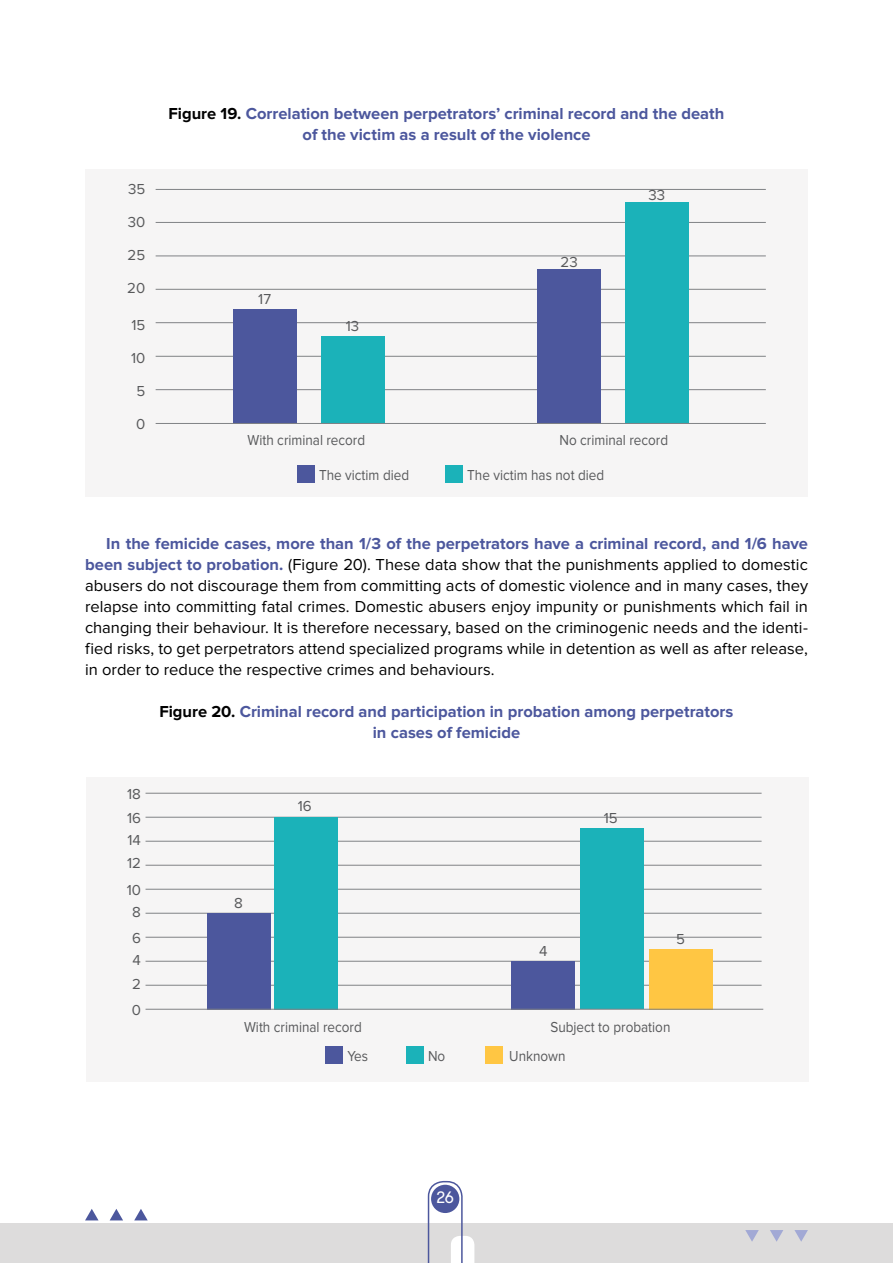
<style>
.page{position:relative;width:893px;height:1263px;background:#fff}
.page>*{position:absolute;margin:0;border:0;box-sizing:border-box;transform-origin:0 0}
.t1{font:16.5px/21px "Proxima Nova";color:#000;text-align:justify}
.t2{font:700 16.5px/21px "Proxima Nova";color:#4c579d;text-align:center}
.t3{font:16.5px "GT Walsheim Pro";color:#fff}
.t4{font:15px "Proxima Nova";color:#58595b;scale:.9 1}
.t5{font:15px/23px "Proxima Nova";color:#58595b}
.s1{color:#000}
.s2{font-weight:700;color:#4c579d}
</style>
<div class="page">
<div style="left:0;top:1224px;width:893px;height:39px;background:#dddcdc"></div>
<svg style="left:428px;top:1181px;width:46px;height:82px"></svg>
<svg style="left:85px;top:1209px;width:14px;height:11px"></svg>
<svg style="left:110px;top:1209px;width:13px;height:11px"></svg>
<svg style="left:134px;top:1209px;width:14px;height:11px"></svg>
<svg style="left:745px;top:1230px;width:14px;height:12px"></svg>
<svg style="left:770px;top:1230px;width:13px;height:12px"></svg>
<svg style="left:794px;top:1230px;width:14px;height:12px"></svg>
<div style="left:86px;top:777px;width:722px;height:304px;background:#f6f5f5"></div>
<div style="left:85px;top:169px;width:723px;height:328px;background:#f6f5f5"></div>
<hr style="left:156px;top:189px;width:610px;height:1px;background:#808285">
<hr style="left:156px;top:222px;width:610px;height:1px;background:#808285">
<hr style="left:156px;top:256px;width:610px;height:1px;background:#808285">
<hr style="left:156px;top:289px;width:610px;height:1px;background:#808285">
<hr style="left:156px;top:322px;width:610px;height:1px;background:#808285">
<hr style="left:156px;top:356px;width:610px;height:1px;background:#808285">
<hr style="left:156px;top:389px;width:610px;height:1px;background:#808285">
<div style="left:233px;top:309px;width:64px;height:114px;background:#4c579d"></div>
<div style="left:321px;top:336px;width:63px;height:87px;background:#1bb2b9"></div>
<div style="left:537px;top:269px;width:64px;height:154px;background:#4c579d"></div>
<div style="left:625px;top:202px;width:64px;height:221px;background:#1bb2b9"></div>
<div style="left:297px;top:465px;width:17px;height:17px;background:#4c579d"></div>
<div style="left:446px;top:465px;width:17px;height:17px;background:#1bb2b9"></div>
<hr style="left:156px;top:423px;width:610px;height:1px;background:#808285">
<hr style="left:146px;top:889px;width:616px;height:1px;background:#808285">
<hr style="left:146px;top:913px;width:616px;height:1px;background:#808285">
<hr style="left:146px;top:793px;width:616px;height:1px;background:#808285">
<hr style="left:146px;top:817px;width:616px;height:1px;background:#808285">
<hr style="left:146px;top:841px;width:616px;height:1px;background:#808285">
<hr style="left:146px;top:865px;width:616px;height:1px;background:#808285">
<hr style="left:146px;top:937px;width:616px;height:1px;background:#808285">
<hr style="left:146px;top:961px;width:616px;height:1px;background:#808285">
<hr style="left:146px;top:985px;width:616px;height:1px;background:#808285">
<div style="left:207px;top:913px;width:64px;height:96px;background:#4c579d"></div>
<div style="left:274px;top:817px;width:63px;height:192px;background:#1bb2b9"></div>
<div style="left:511px;top:961px;width:64px;height:48px;background:#4c579d"></div>
<div style="left:580px;top:828px;width:63px;height:181px;background:#1bb2b9"></div>
<div style="left:326px;top:1047px;width:17px;height:17px;background:#4c579d"></div>
<div style="left:407px;top:1047px;width:17px;height:17px;background:#1bb2b9"></div>
<div style="left:649px;top:949px;width:63px;height:60px;background:#ffc643"></div>
<div style="left:486px;top:1047px;width:17px;height:17px;background:#ffc643"></div>
<hr style="left:146px;top:1009px;width:617px;height:1px;background:#808285">
<p class="t5" style="left:128px;top:177px;width:19px">35</p>
<p class="t5" style="left:128px;top:210px;width:19px">30</p>
<p class="t5" style="left:128px;top:243px;width:19px">25</p>
<p class="t5" style="left:127px;top:276px;width:19px">20</p>
<p class="t5" style="left:131px;top:313px;width:15px">15</p>
<p class="t5" style="left:131px;top:346px;width:16px">10</p>
<p class="t5" style="left:136px;top:379px;width:10px">5</p>
<p class="t5" style="left:136px;top:412px;width:11px">0</p>
<p class="t2" style="left:168px;top:104px;width:557px"><span class="s1">Figure 19.</span> Correlation between perpetrators’ criminal record and the death of the victim as a result of the violence</p>
<p class="t5" style="left:258px;top:288px;width:14px">17</p>
<p class="t5" style="left:346px;top:315px;width:15px">13</p>
<p class="t5" style="left:561px;top:251px;width:19px">23</p>
<p class="t5" style="left:649px;top:184px;width:18px">33</p>
<p class="t4" style="left:247px;top:431px;width:132px">With criminal record</p>
<p class="t4" style="left:559px;top:431px;width:122px">No criminal record</p>
<p class="t4" style="left:319px;top:466px;width:102px">The victim died</p>
<p class="t4" style="left:467px;top:466px;width:154px">The victim has not died</p>
<p class="t1" style="left:85px;top:533px;width:724px;text-indent:21px"><span class="s2">In the femicide cases, more than 1/3 of the perpetrators have a criminal record, and 1/6 have been subject to probation.</span> (Figure 20). These data show that the punishments applied to domestic abusers do not discourage them from committing acts of domestic violence and in many cases, they relapse into committing fatal crimes. Domestic abusers enjoy impunity or punishments which fail in changing their behaviour. It is therefore necessary, based on the criminogenic needs and the identi&shy;fied risks, to get perpetrators attend specialized programs while in detention as well as after release, in order to reduce the respective crimes and behaviours.</p>
<p class="t2" style="left:159px;top:702px;width:576px"><span class="s1">Figure 20.</span> Criminal record and participation in probation among perpetrators in cases of femicide</p>
<p class="t5" style="left:127px;top:783px;width:15px;text-align:justify">18<br>16<br>14<br>12</p>
<p class="t5" style="left:127px;top:878px;width:16px;line-height:22.5px;text-align:center">10<br>8</p>
<p class="t5" style="left:132px;top:926px;width:10px;line-height:22.5px">6<br>4</p>
<p class="t5" style="left:132px;top:971px;width:11px;line-height:25.5px">2<br>0</p>
<p class="t5" style="left:234px;top:892px;width:10px">8</p>
<p class="t5" style="left:298px;top:795px;width:15px">16</p>
<p class="t5" style="left:539px;top:940px;width:10px">4</p>
<p class="t5" style="left:604px;top:807px;width:15px">15</p>
<p class="t5" style="left:676px;top:928px;width:10px">5</p>
<p class="t4" style="left:244px;top:1018px;width:132px">With criminal record</p>
<p class="t4" style="left:550px;top:1018px;width:135px">Subject to probation</p>
<p class="t4" style="left:347px;top:1048px;width:24px">Yes</p>
<p class="t4" style="left:428px;top:1047px;width:21px">No</p>
<p class="t4" style="left:509px;top:1048px;width:64px">Unknown</p>
<p class="t3" style="left:436px;top:1187px;width:19px">26</p>
</div>
